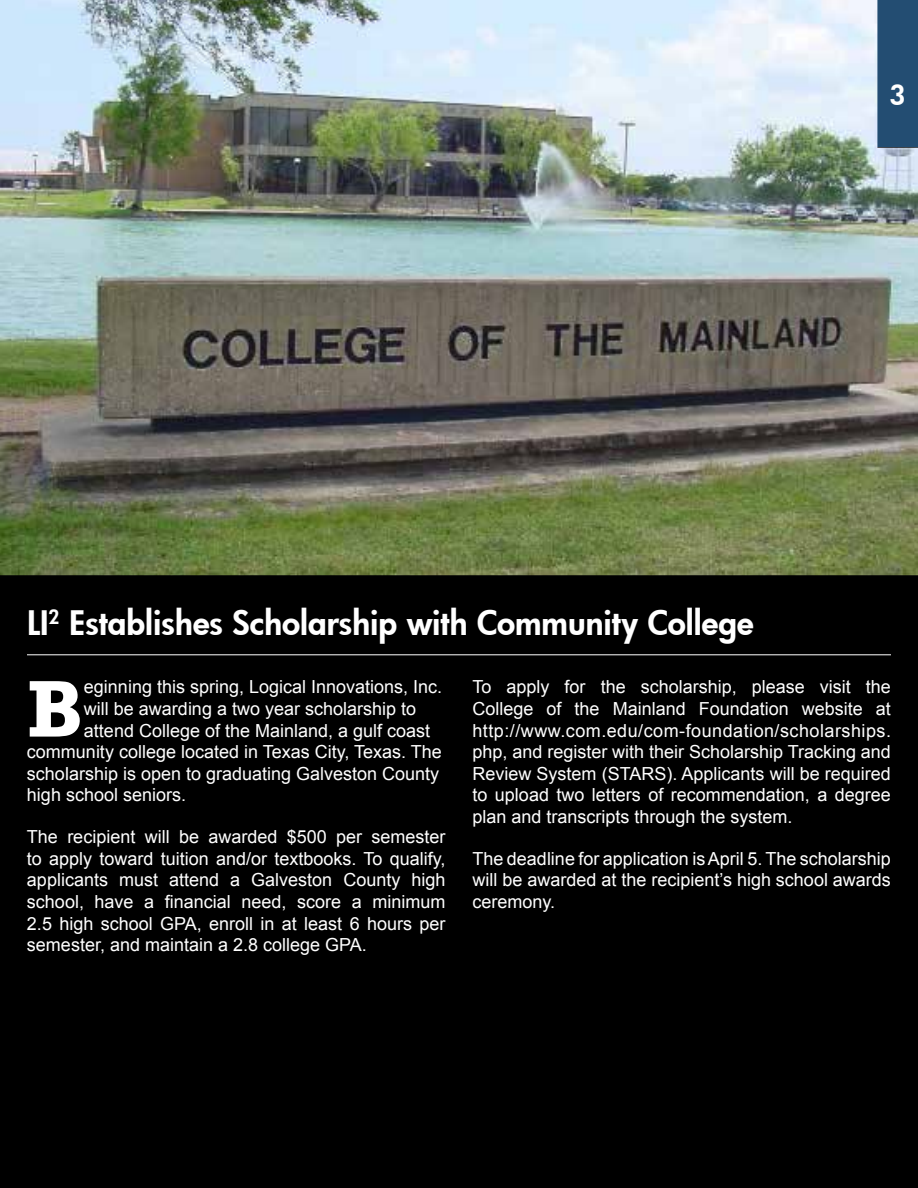
<style>
.page{position:relative;width:918px;height:1188px;background:#000}
.page>*{position:absolute;margin:0;border:0;box-sizing:border-box;transform-origin:0 0}
.t1{font:700 81.6px "Rockwell";color:#fff}
.t2{font:800 33px "Futura";color:#fff}
.t3{font:800 27px "Futura";color:#fff}
.t4{font:18px/21.6px "Arial";color:#fff;text-align:justify}
</style>
<div class="page">
<img style="left:0;top:0;width:918px;height:575px">
<hr style="left:27px;top:654px;width:864px;height:1px;background:#fff">
<h3 class="t3" style="left:890px;top:77px;width:17px">3</h3>
<h2 class="t2" style="left:27px;top:600px;width:728px">LI<sup>2</sup> Establishes Scholarship with Community College</h2>
<p class="t4" style="left:472px;top:676px;width:420px">To apply for the scholarship, please visit the College of the Mainland Foundation website at http://www.com.edu/com-foundation/scholarships. php, and register with their Scholarship Tracking and Review System (STARS). Applicants will be required to upload two letters of recommendation, a degree plan and transcripts through the system.</p>
<p class="t4" style="left:472px;top:848px;width:420px">The deadline for application is April 5. The scholarship will be awarded at the recipient’s high school awards ceremony.</p>
<h1 class="t1" style="left:27px;top:660px;width:58px">B</h1>
<p class="t4" style="left:84px;top:676px;width:360px">eginning this spring, Logical Innovations, Inc.</p>
<p class="t4" style="left:84px;top:698px;width:334px">will be awarding a two year scholarship to</p>
<p class="t4" style="left:84px;top:720px;width:348px">attend College of the Mainland, a gulf coast</p>
<p class="t4" style="left:27px;top:741px;width:416px">community college located in Texas City, Texas. The</p>
<p class="t4" style="left:27px;top:763px;width:414px">scholarship is open to graduating Galveston County</p>
<p class="t4" style="left:27px;top:784px;width:161px">high school seniors.</p>
<p class="t4" style="left:27px;top:826px;width:420px">The recipient will be awarded $500 per semester to apply toward tuition and/or textbooks. To qualify, applicants must attend a Galveston County high school, have a financial need, score a minimum 2.5 high school GPA, enroll in at least 6 hours per semester, and maintain a 2.8 college GPA.</p>
</div>
